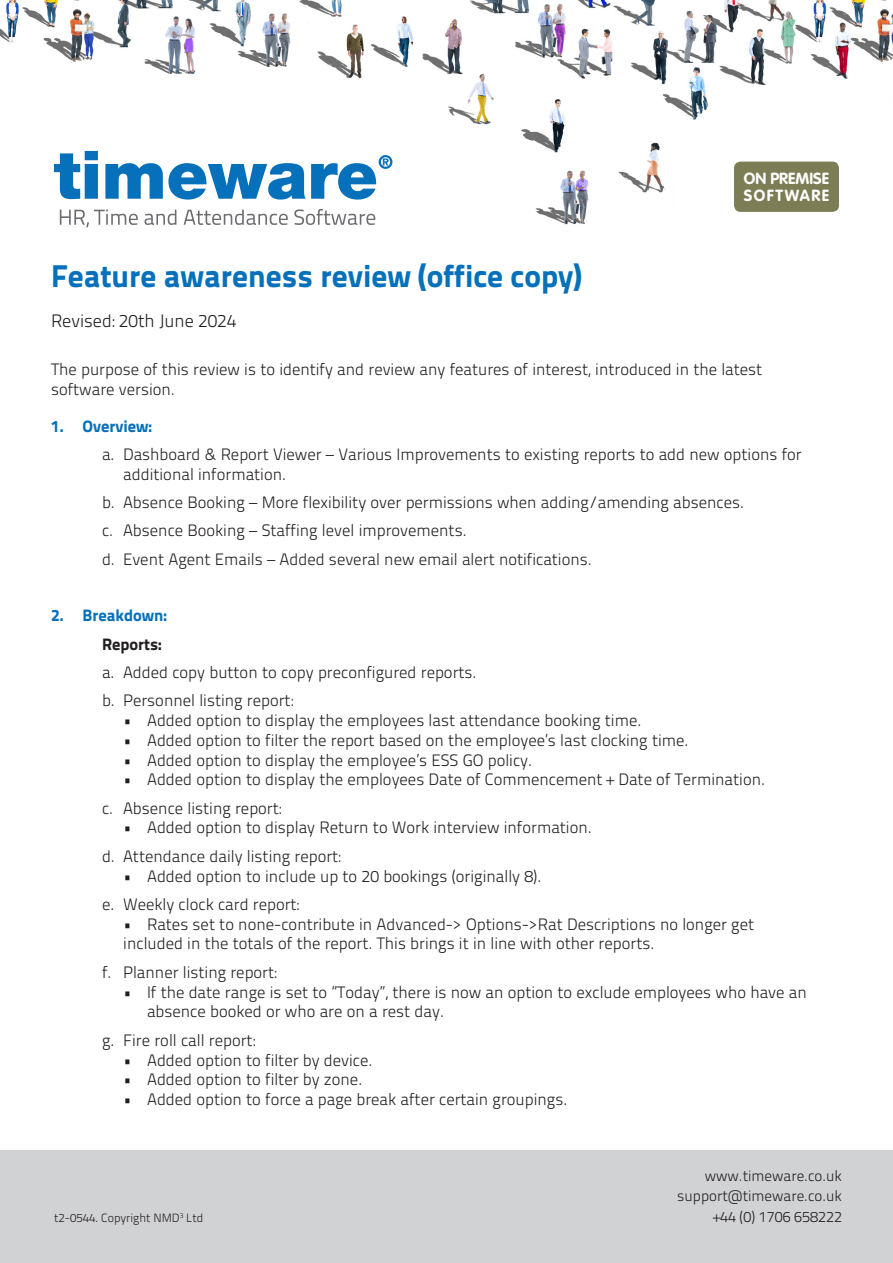
<style>
.page{position:relative;width:893px;height:1263px;background:#fff}
.page>*{position:absolute;margin:0;border:0;box-sizing:border-box;transform-origin:0 0}
.t1{font:31.5px "Titillium Text 22 L 999 wt";color:#0671ba}
.t2{font:18px "Titillium Text 22 L 250 wt";color:#231f20}
.t3{font:16.5px/19.8px "Titillium Text 22 L 250 wt";color:#231f20}
.t4{font:16.5px "Titillium Text 22 L 999 wt";color:#0671ba}
.t5{font:16.5px "Titillium Text 22 L 999 wt";color:#231f20}
.t6{font:700 15.9px "VAG Rounded";color:#fff}
.t7{font:700 15.9px "VAG Rounded";letter-spacing:.095em;color:#fff}
.t8{font:15px "Titillium Text 22 L 250 wt";color:#231f20}
.t9{font:12px "Titillium Text 22 L 250 wt";color:#231f20}
</style>
<div class="page">
<img style="left:0;top:0;width:893px;height:228px">
<div style="left:0;top:1150px;width:893px;height:113px;background:#d1d2d4"></div>
<div style="left:734px;top:162px;width:105px;height:50px;background:#7d7d55;border-radius:7px"></div>
<svg style="left:54px;top:151px;width:338px;height:49px"></svg>
<svg style="left:60px;top:209px;width:315px;height:18px"></svg>
<p class="t1" style="left:51px;top:251px;width:532px">Feature awareness review (office copy)</p>
<p class="t6" style="left:744px;top:169px;width:87px">ON PREMISE</p>
<p class="t7" style="left:744px;top:186px;width:87px">SOFTWARE</p>
<p class="t2" style="left:51px;top:308px;width:187px">Revised: 20th June 2024</p>
<p class="t3" style="left:51px;top:358px;width:713px">The purpose of this review is to identify and review any features of interest, introduced in the latest software version.</p>
<p class="t4" style="left:51px;top:413px;width:103px">1. Overview:</p>
<p class="t3" style="left:123px;top:443px;width:680px;text-indent:-21px">a. Dashboard &amp; Report Viewer – Various Improvements to existing reports to add new options for additional information.</p>
<p class="t3" style="left:102px;top:491px;width:644px">b. Absence Booking – More flexibility over permissions when adding/amending absences.</p>
<p class="t3" style="left:102px;top:520px;width:366px">c. Absence Booking – Staffing level improvements.</p>
<p class="t3" style="left:102px;top:548px;width:491px">d. Event Agent Emails – Added several new email alert notifications.</p>
<p class="t4" style="left:51px;top:602px;width:118px">2. Breakdown:</p>
<p class="t5" style="left:102px;top:631px;width:61px">Reports:</p>
<p class="t3" style="left:102px;top:661px;width:376px">a. Added copy button to copy preconfigured reports.</p>
<p class="t3" style="left:102px;top:690px;width:193px">b. Personnel listing report:</p>
<p class="t3" style="left:123px;top:709px;width:520px">• Added option to display the employees last attendance booking time.</p>
<p class="t3" style="left:123px;top:729px;width:567px">• Added option to filter the report based on the employee’s last clocking time.</p>
<p class="t3" style="left:123px;top:749px;width:411px">• Added option to display the employee’s ESS GO policy.</p>
<p class="t3" style="left:123px;top:769px;width:644px">• Added option to display the employees Date of Commencement + Date of Termination.</p>
<p class="t3" style="left:102px;top:797px;width:181px">c. Absence listing report:</p>
<p class="t3" style="left:123px;top:817px;width:470px">• Added option to display Return to Work interview information.</p>
<p class="t3" style="left:102px;top:845px;width:240px">d. Attendance daily listing report:</p>
<p class="t3" style="left:123px;top:865px;width:420px">• Added option to include up to 20 bookings (originally 8).</p>
<p class="t3" style="left:102px;top:893px;width:199px">e. Weekly clock card report:</p>
<p class="t3" style="left:123px;top:913px;width:633px">• Rates set to none-contribute in Advanced-&gt; Options-&gt;Rat Descriptions no longer get included in the totals of the report. This brings it in line with other reports.</p>
<p class="t3" style="left:102px;top:961px;width:176px">f. Planner listing report:</p>
<p class="t3" style="left:147px;top:981px;width:661px;text-indent:-24px">• If the date range is set to ”Today”, there is now an option to exclude employees who have an absence booked or who are on a rest day.</p>
<p class="t3" style="left:102px;top:1029px;width:155px">g. Fire roll call report:</p>
<p class="t3" style="left:123px;top:1049px;width:251px">• Added option to filter by device.</p>
<p class="t3" style="left:123px;top:1069px;width:241px">• Added option to filter by zone.</p>
<p class="t3" style="left:123px;top:1088px;width:446px">• Added option to force a page break after certain groupings.</p>
<p class="t9" style="left:54px;top:1209px;width:151px">t2-0544. Copyright NMD<sup>3</sup> Ltd</p>
<p class="t8" style="left:705px;top:1164px;width:139px">www.timeware.co.uk</p>
<p class="t8" style="left:677px;top:1185px;width:166px">support@timeware.co.uk</p>
<p class="t8" style="left:714px;top:1205px;width:130px">+44 (0) 1706 658222</p>
</div>
